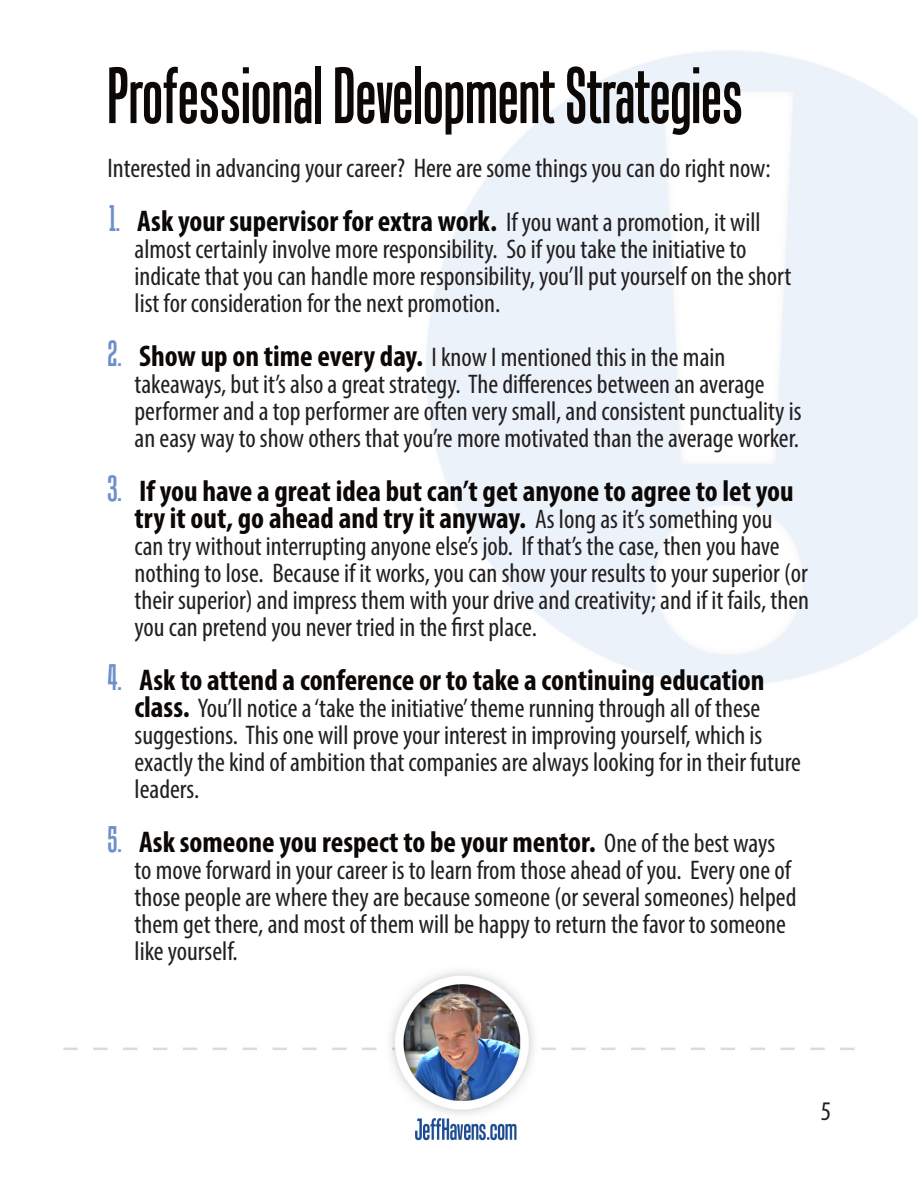
<style>
.page{position:relative;width:918px;height:1188px;background:#fff}
.page>*{position:absolute;margin:0;border:0;box-sizing:border-box;transform-origin:0 0}
.Paragraph_-_Indented{font:78px "Tandelle";color:#0c0806}
.Paragraph_-_Indented-2{font:700 condensed 30px/27px "Myriad Pro";color:#0c0806;text-align:center}
.Paragraph_-_Indented-3{font:condensed 27px/27px "Myriad Pro";color:#231f20}
.s1{font-family:"Tandelle";font-weight:400;font-stretch:normal;font-size:36px;color:#6e90ca}
.s2{font-weight:400;font-size:27px;color:#231f20}
.s3{font-family:"Tandelle";font-stretch:normal;font-size:36px;color:#6e90ca}
.s4{font-weight:700;font-size:30px;color:#0c0806}
</style>
<div class="page">
<img style="left:63px;top:50px;width:855px;height:1091px">
<p class="Paragraph_-_Indented" style="left:108px;top:51px;width:637px">Professional Development Strategies</p>
<p class="Paragraph_-_Indented-3" style="left:108px;top:154px;width:665px">Interested in advancing your career? Here are some things you can do right now:</p>
<p class="Paragraph_-_Indented-2" style="left:108px;top:207px;width:655px"><span class="s1">1.</span> Ask your supervisor for extra work. <span class="s2">If you want a promotion, it will</span></p>
<p class="Paragraph_-_Indented-3" style="left:135px;top:235px;width:658px">almost certainly involve more responsibility. So if you take the initiative to indicate that you can handle more responsibility, you’ll put yourself on the short list for consideration for the next promotion.</p>
<p class="Paragraph_-_Indented-3" style="left:135px;top:343px;width:669px;text-indent:-27px"><span class="s3">2.</span> <span class="s4">Show up on time every day.</span> I know I mentioned this in the main takeaways, but it’s also a great strategy. The differences between an average performer and a top performer are often very small, and consistent punctuality is an easy way to show others that you’re more motivated than the average worker.</p>
<p class="Paragraph_-_Indented-2" style="left:108px;top:477px;width:688px"><span class="s1">3.</span> If you have a great idea but can’t get anyone to agree to let you try it out, go ahead and try it anyway. <span class="s2">As long as it’s something you</span></p>
<p class="Paragraph_-_Indented-3" style="left:135px;top:532px;width:676px">can try without interrupting anyone else’s job. If that’s the case, then you have nothing to lose. Because if it works, you can show your results to your superior (or their superior) and impress them with your drive and creativity; and if it fails, then you can pretend you never tried in the first place.</p>
<p class="Paragraph_-_Indented-2" style="left:108px;top:666px;width:658px"><span class="s1">4.</span> Ask to attend a conference or to take a continuing education</p>
<p class="Paragraph_-_Indented-3" style="left:135px;top:694px;width:668px"><span class="s4">class.</span> You’ll notice a ‘take the initiative’ theme running through all of these suggestions. This one will prove your interest in improving yourself, which is exactly the kind of ambition that companies are always looking for in their future leaders.</p>
<p class="Paragraph_-_Indented-2" style="left:108px;top:828px;width:669px"><span class="s1">5.</span> Ask someone you respect to be your mentor. <span class="s2">One of the best ways</span></p>
<p class="Paragraph_-_Indented-3" style="left:135px;top:856px;width:663px">to move forward in your career is to learn from those ahead of you. Every one of those people are where they are because someone (or several someones) helped them get there, and most of them will be happy to return the favor to someone like yourself.</p>
<p class="Paragraph_-_Indented-3" style="left:821px;top:1097px;width:12px">5</p>
</div>
